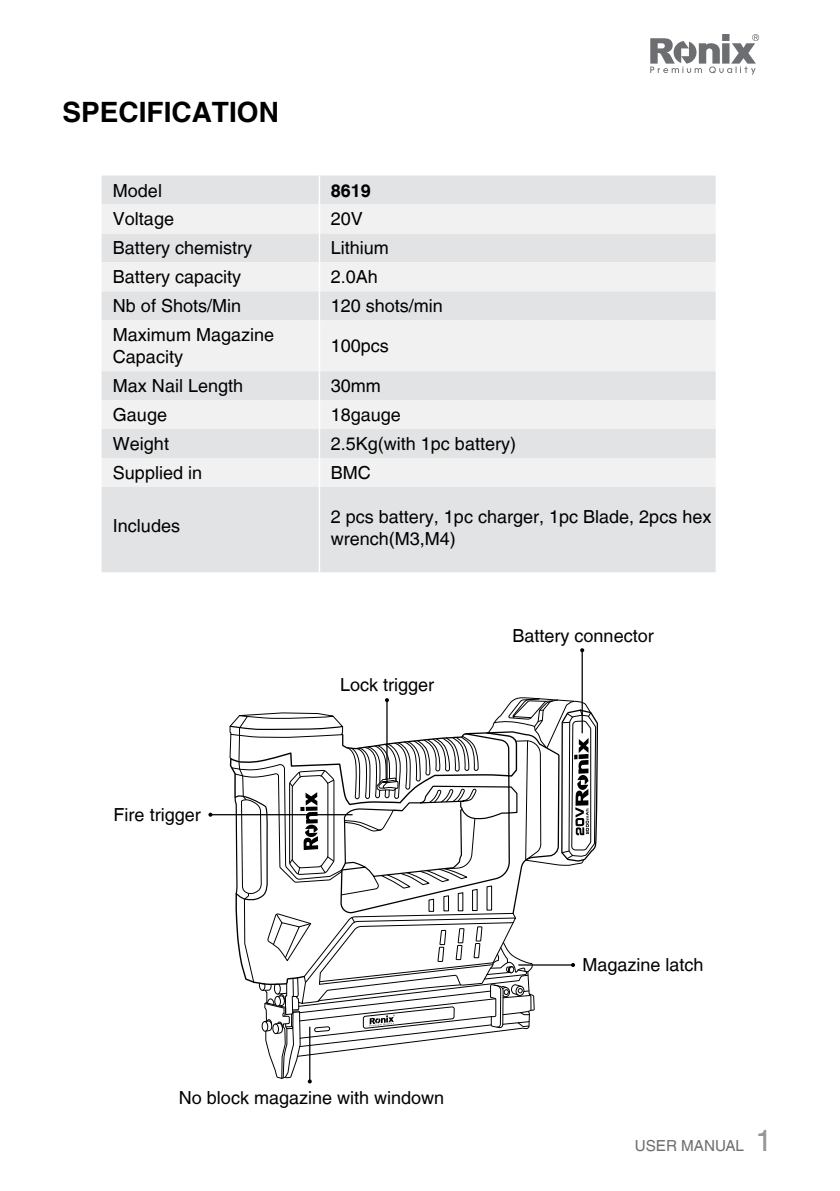
<style>
.page{position:relative;width:840px;height:1191px;background:#fff}
.page>*{position:absolute;margin:0;border:0;box-sizing:border-box;transform-origin:0 0}
.t1{font:700 28px "Helvetica LT";color:#000}
.t2{font:18px/22px "Helvetica LT";color:#000}
.t3{font:700 18px "Helvetica LT";color:#000}
.t4{font:15.2px "Helvetica LT";color:#6d6e71}
.s1{font-size:30px;color:#939598}
</style>
<div class="page">
<svg style="left:650px;top:34px;width:108px;height:41px"></svg>
<div style="left:101px;top:176px;width:614px;height:396px;background:#e2e3e4"></div>
<svg style="left:101px;top:204px;width:614px;height:283px;fill:#f1f1f2"></svg>
<hr style="left:318px;top:176px;width:2px;height:28px;background:#fff">
<hr style="left:318px;top:204px;width:2px;height:29px;background:#fff">
<hr style="left:318px;top:233px;width:2px;height:29px;background:#fff">
<hr style="left:318px;top:262px;width:2px;height:29px;background:#fff">
<hr style="left:318px;top:291px;width:2px;height:29px;background:#fff">
<hr style="left:318px;top:320px;width:2px;height:51px;background:#fff">
<hr style="left:318px;top:371px;width:2px;height:29px;background:#fff">
<hr style="left:318px;top:400px;width:2px;height:29px;background:#fff">
<hr style="left:318px;top:429px;width:2px;height:29px;background:#fff">
<hr style="left:318px;top:458px;width:2px;height:29px;background:#fff">
<hr style="left:318px;top:487px;width:2px;height:85px;background:#fff">
<hr style="left:581px;top:650px;width:1px;height:83px;background:#000">
<svg style="left:580px;top:648px;width:4px;height:4px"></svg>
<hr style="left:210px;top:814px;width:142px;height:1px;background:#000">
<svg style="left:208px;top:812px;width:4px;height:4px"></svg>
<svg style="left:229px;top:696px;width:369px;height:387px"></svg>
<h1 class="t1" style="left:62px;top:95px;width:218px">SPECIFICATION</h1>
<p class="t2" style="left:113px;top:179px;width:51px">Model</p>
<p class="t3" style="left:330px;top:179px;width:42px">8619</p>
<p class="t2" style="left:113px;top:208px;width:63px">Voltage</p>
<p class="t2" style="left:330px;top:208px;width:34px">20V</p>
<p class="t2" style="left:113px;top:237px;width:141px">Battery chemistry</p>
<p class="t2" style="left:330px;top:237px;width:60px">Lithium</p>
<p class="t2" style="left:113px;top:266px;width:130px">Battery capacity</p>
<p class="t2" style="left:330px;top:266px;width:49px">2.0Ah</p>
<p class="t2" style="left:113px;top:295px;width:130px">Nb of Shots/Min</p>
<p class="t2" style="left:330px;top:295px;width:114px">120 shots/min</p>
<p class="t2" style="left:113px;top:324px;width:163px">Maximum Magazine<br>Capacity</p>
<p class="t2" style="left:330px;top:335px;width:60px">100pcs</p>
<p class="t2" style="left:113px;top:375px;width:132px">Max Nail Length</p>
<p class="t2" style="left:330px;top:375px;width:52px">30mm</p>
<p class="t2" style="left:113px;top:404px;width:56px">Gauge</p>
<p class="t2" style="left:330px;top:404px;width:72px">18gauge</p>
<p class="t2" style="left:113px;top:432px;width:58px">Weight</p>
<p class="t2" style="left:330px;top:432px;width:187px">2.5Kg(with 1pc battery)</p>
<p class="t2" style="left:113px;top:461px;width:91px">Supplied in</p>
<p class="t2" style="left:330px;top:461px;width:41px">BMC</p>
<p class="t2" style="left:113px;top:514px;width:69px">Includes</p>
<p class="t2" style="left:330px;top:505px;width:382px">2 pcs battery, 1pc charger, 1pc Blade, 2pcs hex wrench(M3,M4)</p>
<p class="t2" style="left:114px;top:804px;width:89px">Fire trigger</p>
<p class="t2" style="left:340px;top:674px;width:96px">Lock trigger</p>
<p class="t2" style="left:179px;top:1086px;width:267px">No block magazine with windown</p>
<p class="t2" style="left:512px;top:625px;width:143px">Battery connector</p>
<p class="t2" style="left:582px;top:954px;width:123px">Magazine latch</p>
<p class="t4" style="left:634px;top:1137px;width:139px">USER MANUAL <span class="s1">1</span></p>
</div>
